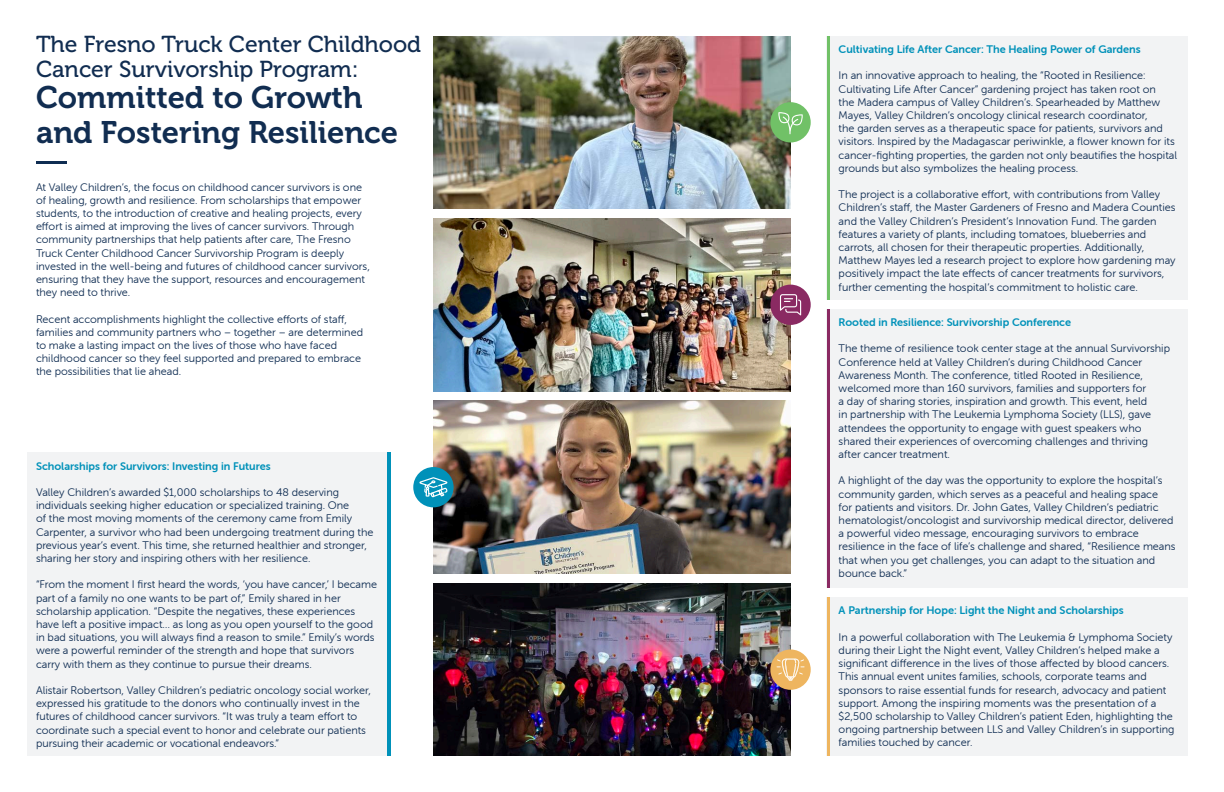
<style>
.page{position:relative;width:1224px;height:792px;background:#fff}
.page>*{position:absolute;margin:0;border:0;box-sizing:border-box;transform-origin:0 0}
.t1{font:31px/35px "Museo 700";color:#112d51}
.t2{font:23px/25px "Museo 500";color:#112d51}
.t3{font:11px/13.2px "Museo Sans Rounded 300";color:#0d2b51}
.t4{font:11px "Museo Sans Rounded 700";color:#0091b9}
</style>
<div class="page">
<div style="left:827px;top:309px;width:361px;height:279px;background:#f2f3f4"></div>
<div style="left:827px;top:597px;width:361px;height:159px;background:#f2f3f4"></div>
<div style="left:27px;top:453px;width:364px;height:303px;background:#f2f3f4"></div>
<div style="left:827px;top:36px;width:361px;height:264px;background:#f2f3f4"></div>
<img style="left:433px;top:218px;width:358px;height:173px">
<img style="left:433px;top:401px;width:358px;height:173px">
<img style="left:433px;top:583px;width:358px;height:173px">
<img style="left:433px;top:36px;width:358px;height:173px">
<div style="left:770px;top:102px;width:41px;height:40px;background:#71c167;border-radius:50%"></div>
<div style="left:770px;top:285px;width:41px;height:40px;background:#8a2a62;border-radius:50%"></div>
<div style="left:413px;top:467px;width:41px;height:40px;background:#0091b9;border-radius:50%"></div>
<div style="left:770px;top:650px;width:41px;height:40px;background:#eeb55f;border-radius:50%"></div>
<hr style="left:387px;top:453px;width:4px;height:303px;background:#0091b9">
<hr style="left:827px;top:597px;width:3px;height:159px;background:#eeb55f">
<hr style="left:827px;top:309px;width:3px;height:279px;background:#8a2a62">
<hr style="left:827px;top:36px;width:3px;height:264px;background:#71c167">
<svg style="left:778px;top:112px;width:25px;height:22px"></svg>
<svg style="left:780px;top:294px;width:21px;height:21px"></svg>
<svg style="left:419px;top:477px;width:28px;height:20px"></svg>
<svg style="left:777px;top:659px;width:28px;height:22px"></svg>
<hr style="left:36px;top:161px;width:30px;height:3px;background:#0f2d52">
<p class="t2" style="left:36px;top:32px;width:387px">The Fresno Truck Center Childhood<br>Cancer Survivorship Program:</p>
<p class="t1" style="left:36px;top:81px;width:364px">Committed to Growth and Fostering Resilience</p>
<p class="t3" style="left:36px;top:180px;width:335px">At Valley Children’s, the focus on childhood cancer survivors is one of healing, growth and resilience. From scholarships that empower students, to the introduction of creative and healing projects, every effort is aimed at improving the lives of cancer survivors. Through community partnerships that help patients after care, The Fresno Truck Center Childhood Cancer Survivorship Program is deeply invested in the well-being and futures of childhood cancer survivors, ensuring that they have the support, resources and encouragement they need to thrive.</p>
<p class="t3" style="left:36px;top:312px;width:329px">Recent accomplishments highlight the collective efforts of staff, families and community partners who – together – are determined to make a lasting impact on the lives of those who have faced childhood cancer so they feel supported and prepared to embrace the possibilities that lie ahead.</p>
<p class="t4" style="left:36px;top:460px;width:236px">Scholarships for Survivors: Investing in Futures</p>
<p class="t3" style="left:36px;top:486px;width:339px">Valley Children’s awarded $1,000 scholarships to 48 deserving individuals seeking higher education or specialized training. One<br>of the most moving moments of the ceremony came from Emily Carpenter, a survivor who had been undergoing treatment during the previous year’s event. This time, she returned healthier and stronger, sharing her story and inspiring others with her resilience.</p>
<p class="t3" style="left:36px;top:578px;width:343px">“From the moment I first heard the words, ‘you have cancer,’ I became part of a family no one wants to be part of,” Emily shared in her scholarship application. “Despite the negatives, these experiences have left a positive impact… as long as you open yourself to the good in bad situations, you will always find a reason to smile.” Emily’s words were a powerful reminder of the strength and hope that survivors carry with them as they continue to pursue their dreams.</p>
<p class="t3" style="left:36px;top:684px;width:337px">Alistair Robertson, Valley Children’s pediatric oncology social worker, expressed his gratitude to the donors who continually invest in the futures of childhood cancer survivors. “It was truly a team effort to coordinate such a special event to honor and celebrate our patients pursuing their academic or vocational endeavors.”</p>
<p class="t4" style="left:839px;top:43px;width:303px">Cultivating Life After Cancer: The Healing Power of Gardens</p>
<p class="t3" style="left:839px;top:69px;width:340px">In an innovative approach to healing, the “Rooted in Resilience:<br>Cultivating Life After Cancer” gardening project has taken root on<br>the Madera campus of Valley Children’s. Spearheaded by Matthew Mayes, Valley Children’s oncology clinical research coordinator,<br>the garden serves as a therapeutic space for patients, survivors and visitors. Inspired by the Madagascar periwinkle, a flower known for its cancer-fighting properties, the garden not only beautifies the hospital grounds but also symbolizes the healing process.</p>
<p class="t3" style="left:839px;top:188px;width:339px">The project is a collaborative effort, with contributions from Valley Children’s staff, the Master Gardeners of Fresno and Madera Counties and the Valley Children’s President’s Innovation Fund. The garden features a variety of plants, including tomatoes, blueberries and carrots, all chosen for their therapeutic properties. Additionally, Matthew Mayes led a research project to explore how gardening may positively impact the late effects of cancer treatments for survivors, further cementing the hospital’s commitment to holistic care.</p>
<p class="t4" style="left:839px;top:316px;width:234px">Rooted in Resilience: Survivorship Conference</p>
<p class="t3" style="left:839px;top:342px;width:333px">The theme of resilience took center stage at the annual Survivorship Conference held at Valley Children’s during Childhood Cancer Awareness Month. The conference, titled Rooted in Resilience, welcomed more than 160 survivors, families and supporters for<br>a day of sharing stories, inspiration and growth. This event, held<br>in partnership with The Leukemia Lymphoma Society (LLS), gave attendees the opportunity to engage with guest speakers who shared their experiences of overcoming challenges and thriving after cancer treatment.</p>
<p class="t3" style="left:839px;top:474px;width:339px">A highlight of the day was the opportunity to explore the hospital’s community garden, which serves as a peaceful and healing space<br>for patients and visitors. Dr. John Gates, Valley Children’s pediatric hematologist/oncologist and survivorship medical director, delivered a powerful video message, encouraging survivors to embrace resilience in the face of life’s challenge and shared, “Resilience means that when you get challenges, you can adapt to the situation and bounce back.”</p>
<p class="t4" style="left:839px;top:604px;width:287px">A Partnership for Hope: Light the Night and Scholarships</p>
<p class="t3" style="left:839px;top:630px;width:337px">In a powerful collaboration with The Leukemia &amp; Lymphoma Society during their Light the Night event, Valley Children’s helped make a significant difference in the lives of those affected by blood cancers.<br>This annual event unites families, schools, corporate teams and sponsors to raise essential funds for research, advocacy and patient support. Among the inspiring moments was the presentation of a $2,500 scholarship to Valley Children’s patient Eden, highlighting the ongoing partnership between LLS and Valley Children’s in supporting families touched by cancer.</p>
</div>
